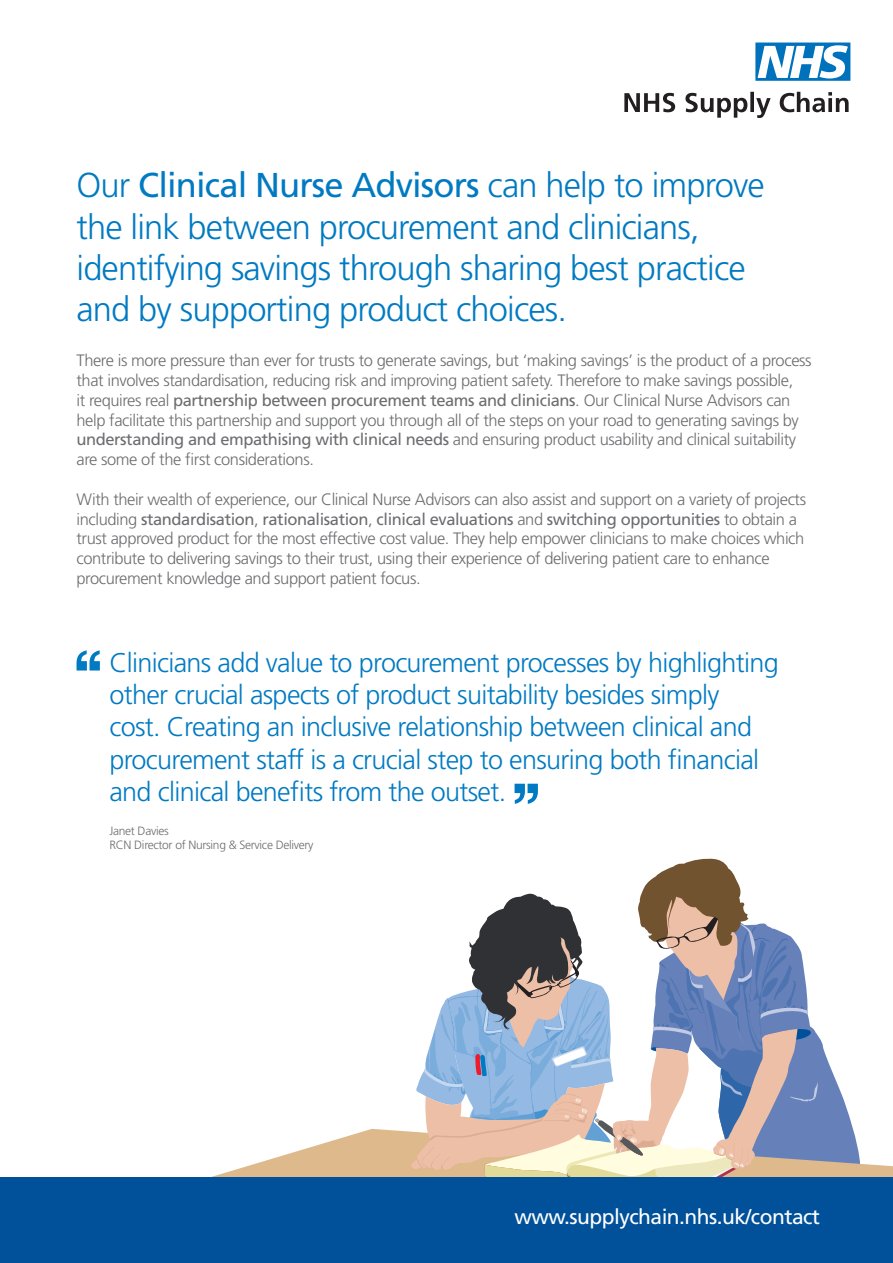
<style>
.page{position:relative;width:893px;height:1263px;background:#fff}
.page>*{position:absolute;margin:0;border:0;box-sizing:border-box;transform-origin:0 0}
.t1{font:300 34.5px/41.4px "Frutiger";letter-spacing:-.025em;color:#007ac2}
.t2{font:300 27px/32.4px "Frutiger";letter-spacing:-.025em;color:#007ac2}
.t3{font:21px "Frutiger";letter-spacing:-.025em;color:#fff}
.t4{font:300 16.5px/19.8px "Frutiger";letter-spacing:-.025em;color:#6c6d70}
.t5{font:300 12px "Frutiger";letter-spacing:-.025em;color:#6c6d70}
.s1{font-weight:400}
</style>
<div class="page">
<svg style="left:818px;top:1036px;width:35px;height:93px;fill:#6681ba"></svg>
<svg style="left:0;top:1129px;width:893px;height:49px"></svg>
<svg style="left:411px;top:858px;width:407px;height:320px"></svg>
<div style="left:0;top:1178px;width:893px;height:85px;background:#01519a"></div>
<svg style="left:77px;top:650px;width:23px;height:20px"></svg>
<svg style="left:755px;top:43px;width:95px;height:38px"></svg>
<svg style="left:624px;top:92px;width:225px;height:26px"></svg>
<svg style="left:515px;top:784px;width:23px;height:20px"></svg>
<p class="t1" style="left:77px;top:164px;width:690px">Our <span class="s1">Clinical Nurse Advisors</span> can help to improve the link between procurement and clinicians, identifying savings through sharing best practice and by supporting product choices.</p>
<p class="t4" style="left:77px;top:351px;width:736px">There is more pressure than ever for trusts to generate savings, but ‘making savings’ is the product of a process that involves standardisation, reducing risk and improving patient safety. Therefore to make savings possible,<br>it requires real <span class="s1">partnership between procurement teams and clinicians</span>. Our Clinical Nurse Advisors can help facilitate this partnership and support you through all of the steps on your road to generating savings by <span class="s1">understanding and empathising with clinical needs</span> and ensuring product usability and clinical suitability are some of the first considerations.</p>
<p class="t4" style="left:77px;top:489px;width:731px">With their wealth of experience, our Clinical Nurse Advisors can also assist and support on a variety of projects including <span class="s1">standardisation</span>, <span class="s1">rationalisation</span>, <span class="s1">clinical evaluations</span> and <span class="s1">switching opportunities</span> to obtain a trust approved product for the most effective cost value. They help empower clinicians to make choices which contribute to delivering savings to their trust, using their experience of delivering patient care to enhance procurement knowledge and support patient focus.</p>
<p class="t2" style="left:109px;top:646px;width:671px">Clinicians add value to procurement processes by highlighting other crucial aspects of product suitability besides simply<br>cost. Creating an inclusive relationship between clinical and procurement staff is a crucial step to ensuring both financial and clinical benefits from the outset.</p>
<p class="t5" style="left:109px;top:824px;width:61px">Janet Davies</p>
<p class="t5" style="left:109px;top:838px;width:206px">RCN Director of Nursing &amp; Service Delivery</p>
<p class="t3" style="left:514px;top:1204px;width:307px">www.supplychain.nhs.uk/contact</p>
</div>
